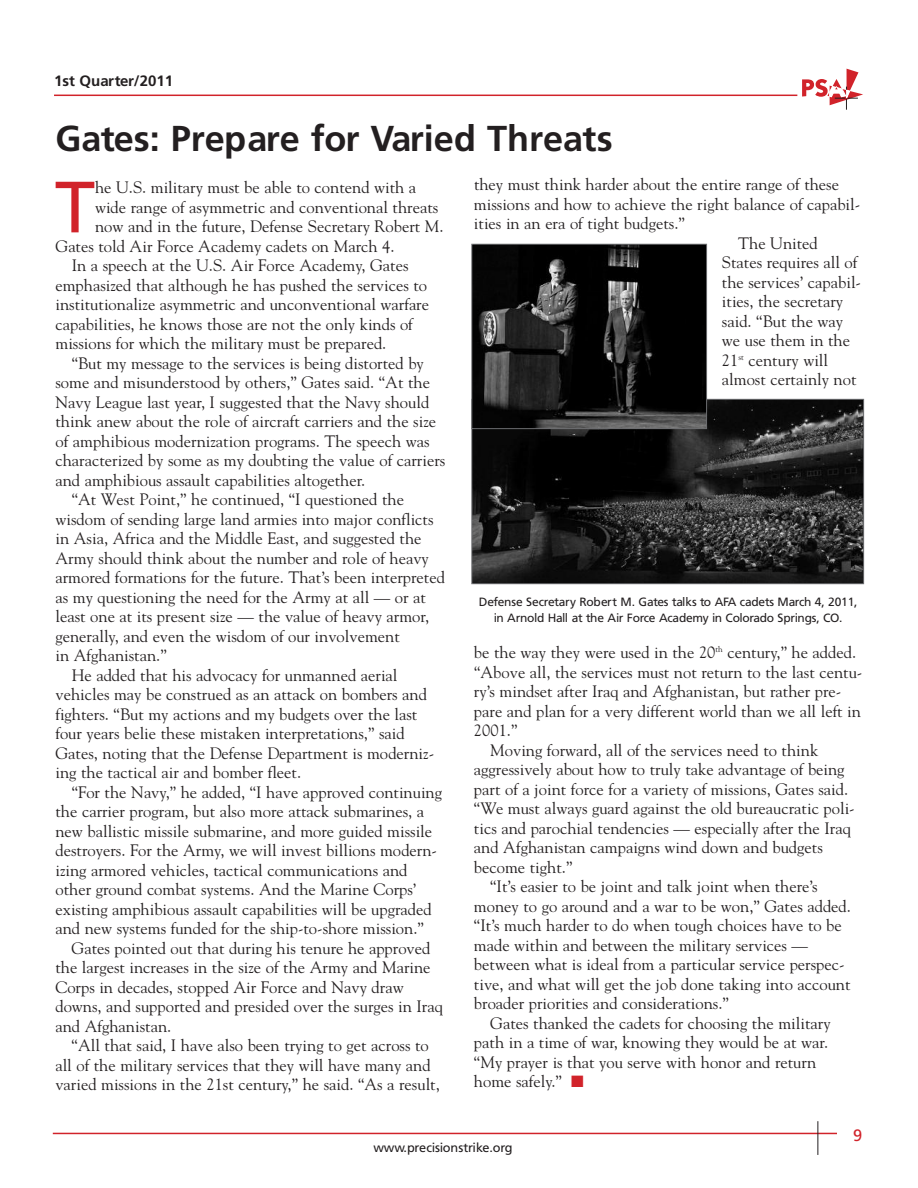
<style>
.page{position:relative;width:918px;height:1188px;background:#fff}
.page>*{position:absolute;margin:0;border:0;box-sizing:border-box;transform-origin:0 0}
.t1{font:72.45px "Frutiger";color:#d1232a}
.t2{font:700 36px "Frutiger";color:#231f20}
.t3{font:16.5px "Goudy";color:#231f20}
.t4{font:16.5px "Frutiger";color:#d1232a}
.t5{font:700 15px "Frutiger";color:#231f20}
.t6{font:12.75px "Frutiger";letter-spacing:-.02em;color:#231f20}
.t7{font:12px/15.8px "Frutiger";letter-spacing:-.02em;color:#231f20;text-align:center}
.s1{color:#d1232a}
</style>
<div class="page">
<hr style="left:53px;top:1133px;width:784px;height:1px;background:#d1232a">
<hr style="left:818px;top:1121px;width:1px;height:34px;background:#231f20">
<hr style="left:54px;top:95px;width:743px;height:1px;background:#d1232a">
<svg style="left:802px;top:69px;width:61px;height:41px"></svg>
<img style="left:473px;top:401px;width:389px;height:181px">
<div style="left:471px;top:399px;width:393px;height:185px;border:1px solid #6c6d70"></div>
<img style="left:473px;top:246px;width:232px;height:181px">
<div style="left:471px;top:244px;width:236px;height:185px;border:1px solid #6c6d70"></div>
<p class="t5" style="left:54px;top:74px;width:120px">1st Quarter/2011</p>
<h2 class="t2" style="left:56px;top:124px;width:559px">Gates: Prepare for Varied Threats</h2>
<h1 class="t1" style="left:55px;top:178px;width:42px">T</h1>
<p class="t3" style="left:95px;top:178px;width:323px">he U.S. military must be able to contend with a</p>
<p class="t3" style="left:95px;top:198px;width:345px">wide range of asymmetric and conventional threats</p>
<p class="t3" style="left:95px;top:217px;width:350px">now and in the future, Defense Secretary Robert M.</p>
<p class="t3" style="left:55px;top:237px;width:341px">Gates told Air Force Academy cadets on March 4.</p>
<p class="t3" style="left:72px;top:256px;width:338px">In a speech at the U.S. Air Force Academy, Gates</p>
<p class="t3" style="left:55px;top:276px;width:373px">emphasized that although he has pushed the services to</p>
<p class="t3" style="left:55px;top:295px;width:375px">institutionalize asymmetric and unconventional warfare</p>
<p class="t3" style="left:55px;top:315px;width:359px">capabilities, he knows those are not the only kinds of</p>
<p class="t3" style="left:55px;top:334px;width:332px">missions for which the military must be prepared.</p>
<p class="t3" style="left:72px;top:354px;width:354px">“But my message to the services is being distorted by</p>
<p class="t3" style="left:55px;top:373px;width:376px">some and misunderstood by others,” Gates said. “At the</p>
<p class="t3" style="left:55px;top:393px;width:375px">Navy League last year, I suggested that the Navy should</p>
<p class="t3" style="left:55px;top:412px;width:382px">think anew about the role of aircraft carriers and the size</p>
<p class="t3" style="left:55px;top:432px;width:376px">of amphibious modernization programs. The speech was</p>
<p class="t3" style="left:55px;top:451px;width:391px">characterized by some as my doubting the value of carriers</p>
<p class="t3" style="left:55px;top:471px;width:311px">and amphibious assault capabilities altogether.</p>
<p class="t3" style="left:72px;top:490px;width:334px">“At West Point,” he continued, “I questioned the</p>
<p class="t3" style="left:55px;top:510px;width:380px">wisdom of sending large land armies into major conflicts</p>
<p class="t3" style="left:55px;top:529px;width:368px">in Asia, Africa and the Middle East, and suggested the</p>
<p class="t3" style="left:55px;top:549px;width:375px">Army should think about the number and role of heavy</p>
<p class="t3" style="left:55px;top:568px;width:391px">armored formations for the future. That’s been interpreted</p>
<p class="t3" style="left:55px;top:588px;width:372px">as my questioning the need for the Army at all — or at</p>
<p class="t3" style="left:55px;top:607px;width:375px">least one at its present size — the value of heavy armor,</p>
<p class="t3" style="left:55px;top:627px;width:346px">generally, and even the wisdom of our involvement</p>
<p class="t3" style="left:55px;top:646px;width:113px">in Afghanistan.”</p>
<p class="t3" style="left:72px;top:666px;width:327px">He added that his advocacy for unmanned aerial</p>
<p class="t3" style="left:55px;top:685px;width:373px">vehicles may be construed as an attack on bombers and</p>
<p class="t3" style="left:55px;top:705px;width:363px">fighters. “But my actions and my budgets over the last</p>
<p class="t3" style="left:55px;top:724px;width:351px">four years belie these mistaken interpretations,” said</p>
<p class="t3" style="left:55px;top:744px;width:380px">Gates, noting that the Defense Department is moderniz-</p>
<p class="t3" style="left:55px;top:763px;width:247px">ing the tactical air and bomber fleet.</p>
<p class="t3" style="left:72px;top:783px;width:372px">“For the Navy,” he added, “I have approved continuing</p>
<p class="t3" style="left:55px;top:802px;width:370px">the carrier program, but also more attack submarines, a</p>
<p class="t3" style="left:55px;top:822px;width:378px">new ballistic missile submarine, and more guided missile</p>
<p class="t3" style="left:55px;top:841px;width:383px">destroyers. For the Army, we will invest billions modern-</p>
<p class="t3" style="left:55px;top:861px;width:354px">izing armored vehicles, tactical communications and</p>
<p class="t3" style="left:55px;top:880px;width:363px">other ground combat systems. And the Marine Corps’</p>
<p class="t3" style="left:55px;top:900px;width:378px">existing amphibious assault capabilities will be upgraded</p>
<p class="t3" style="left:55px;top:919px;width:370px">and new systems funded for the ship-to-shore mission.”</p>
<p class="t3" style="left:72px;top:939px;width:360px">Gates pointed out that during his tenure he approved</p>
<p class="t3" style="left:55px;top:958px;width:377px">the largest increases in the size of the Army and Marine</p>
<p class="t3" style="left:55px;top:978px;width:350px">Corps in decades, stopped Air Force and Navy draw</p>
<p class="t3" style="left:55px;top:997px;width:389px">downs, and supported and presided over the surges in Iraq</p>
<p class="t3" style="left:55px;top:1017px;width:117px">and Afghanistan.</p>
<p class="t3" style="left:72px;top:1036px;width:359px">“All that said, I have also been trying to get across to</p>
<p class="t3" style="left:55px;top:1056px;width:377px">all of the military services that they will have many and</p>
<p class="t3" style="left:55px;top:1075px;width:386px">varied missions in the 21st century,” he said. “As a result,</p>
<p class="t3" style="left:474px;top:175px;width:367px">they must think harder about the entire range of these</p>
<p class="t3" style="left:474px;top:194px;width:388px">missions and how to achieve the right balance of capabil-</p>
<p class="t3" style="left:474px;top:214px;width:212px">ities in an era of tight budgets.”</p>
<p class="t3" style="left:738px;top:233px;width:81px">The United</p>
<p class="t3" style="left:722px;top:253px;width:137px">States requires all of</p>
<p class="t3" style="left:722px;top:272px;width:141px">the services’ capabil-</p>
<p class="t3" style="left:722px;top:292px;width:123px">ities, the secretary</p>
<p class="t3" style="left:722px;top:311px;width:123px">said. “But the way</p>
<p class="t3" style="left:722px;top:331px;width:130px">we use them in the</p>
<p class="t3" style="left:722px;top:350px;width:108px">21<sup>st</sup> century will</p>
<p class="t3" style="left:722px;top:370px;width:136px">almost certainly not</p>
<p class="t7" style="left:479px;top:595px;width:380px">Defense Secretary Robert M. Gates talks to AFA cadets March 4, 2011, in Arnold Hall at the Air Force Academy in Colorado Springs, CO.</p>
<p class="t3" style="left:474px;top:643px;width:384px">be the way they were used in the 20<sup>th</sup> century,” he added.</p>
<p class="t3" style="left:474px;top:662px;width:390px">“Above all, the services must not return to the last centu-</p>
<p class="t3" style="left:474px;top:682px;width:369px">ry’s mindset after Iraq and Afghanistan, but rather pre-</p>
<p class="t3" style="left:474px;top:701px;width:389px">pare and plan for a very different world than we all left in</p>
<p class="t3" style="left:474px;top:721px;width:45px">2001.”</p>
<p class="t3" style="left:490px;top:740px;width:330px">Moving forward, all of the services need to think</p>
<p class="t3" style="left:474px;top:760px;width:372px">aggressively about how to truly take advantage of being</p>
<p class="t3" style="left:474px;top:779px;width:376px">part of a joint force for a variety of missions, Gates said.</p>
<p class="t3" style="left:474px;top:799px;width:382px">“We must always guard against the old bureaucratic poli-</p>
<p class="t3" style="left:474px;top:818px;width:379px">tics and parochial tendencies — especially after the Iraq</p>
<p class="t3" style="left:474px;top:838px;width:350px">and Afghanistan campaigns wind down and budgets</p>
<p class="t3" style="left:474px;top:857px;width:100px">become tight.”</p>
<p class="t3" style="left:490px;top:877px;width:329px">“It’s easier to be joint and talk joint when there’s</p>
<p class="t3" style="left:474px;top:896px;width:379px">money to go around and a war to be won,” Gates added.</p>
<p class="t3" style="left:474px;top:916px;width:369px">“It’s much harder to do when tough choices have to be</p>
<p class="t3" style="left:474px;top:935px;width:336px">made within and between the military services —</p>
<p class="t3" style="left:474px;top:955px;width:372px">between what is ideal from a particular service perspec-</p>
<p class="t3" style="left:474px;top:974px;width:378px">tive, and what will get the job done taking into account</p>
<p class="t3" style="left:474px;top:994px;width:257px">broader priorities and considerations.”</p>
<p class="t3" style="left:490px;top:1013px;width:342px">Gates thanked the cadets for choosing the military</p>
<p class="t3" style="left:474px;top:1033px;width:356px">path in a time of war, knowing they would be at war.</p>
<p class="t3" style="left:474px;top:1052px;width:344px">“My prayer is that you serve with honor and return</p>
<p class="t3" style="left:474px;top:1072px;width:111px">home safely.” <span class="s1">■</span></p>
<p class="t6" style="left:373px;top:1143px;width:141px">www.precisionstrike.org</p>
<p class="t4" style="left:853px;top:1129px;width:11px">9</p>
</div>
